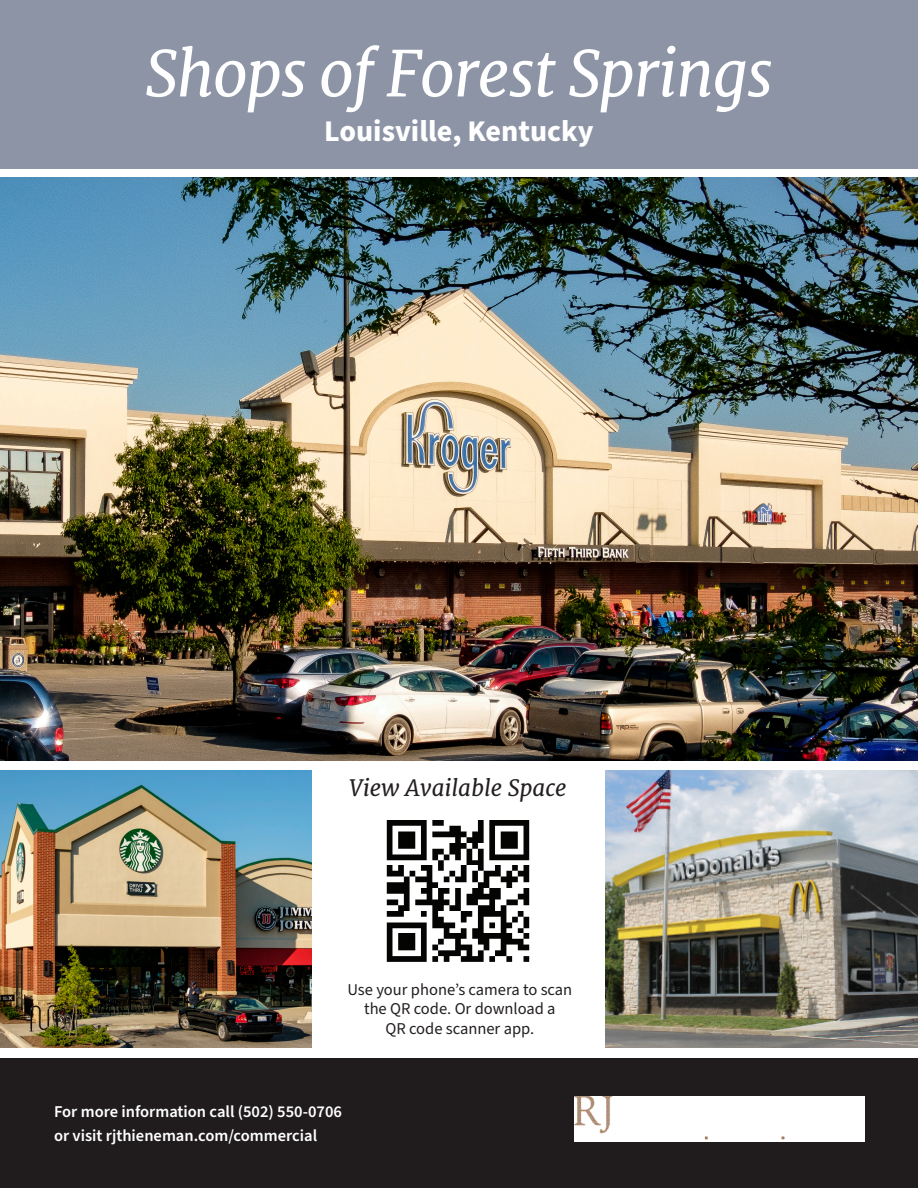
<style>
.page{position:relative;width:918px;height:1188px;background:#fff}
.page>*{position:absolute;margin:0;border:0;box-sizing:border-box;transform-origin:0 0}
.t1{font:italic 62.85px "Merriweather";letter-spacing:-.025em;color:#fff}
.t2{font:700 30px "Source Sans Pro";color:#fff}
.t3{font:italic 22.5px "Merriweather";color:#231f20}
.t4{font:600 16.5px "Source Sans Pro";color:#fff}
.t5{font:16.5px "Source Sans Pro";color:#231f20}
</style>
<div class="page">
<img style="left:0;top:771px;width:312px;height:276px">
<div style="left:0;top:1058px;width:918px;height:130px;background:#201c1d"></div>
<img style="left:606px;top:771px;width:312px;height:276px">
<div style="left:0;top:0;width:918px;height:168px;background:#8c94a6"></div>
<div style="left:574px;top:1096px;width:290px;height:46px;background:#fff"></div>
<img style="left:0;top:177px;width:918px;height:583px">
<img style="left:386px;top:820px;width:144px;height:142px">
<p class="t1" style="left:145px;top:35px;width:630px">Shops of Forest Springs</p>
<p class="t2" style="left:324px;top:111px;width:271px">Louisville, Kentucky</p>
<p class="t3" style="left:349px;top:774px;width:219px">View Available Space</p>
<p class="t5" style="left:347px;top:978px;width:226px">Use your phone’s camera to scan</p>
<p class="t5" style="left:364px;top:998px;width:193px">the QR code. Or download a</p>
<p class="t5" style="left:385px;top:1017px;width:150px">QR code scanner app.</p>
<p class="t4" style="left:54px;top:1100px;width:289px">For more information call (502) 550-0706</p>
<p class="t4" style="left:54px;top:1124px;width:265px">or visit rjthieneman.com/commercial</p>
</div>
